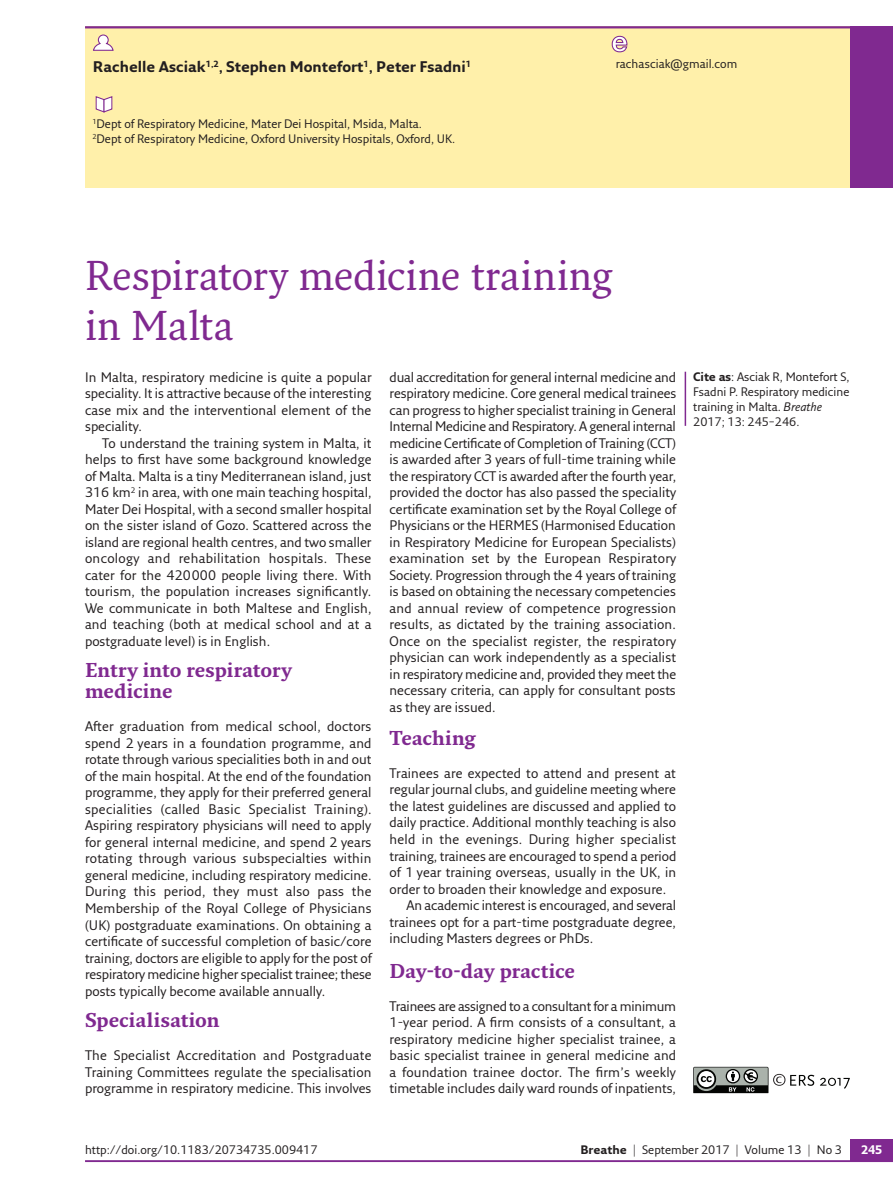
<style>
.page{position:relative;width:893px;height:1191px;background:#fff}
.page>*{position:absolute;margin:0;border:0;box-sizing:border-box;transform-origin:0 0}
.t1{font:40.5px/49.5px "Fresco Std";letter-spacing:-.005em;color:#802990}
.t2{font:700 19.5px/21px "Fresco Std";letter-spacing:-.005em;color:#802990}
.t3{font:700 15px "Fresco Sans Pro";color:#231f20}
.t4{font:13.5px/16.5px "Fresco Sans Pro";color:#231f20;text-align:justify}
.t5{font:12px/15px "Fresco Sans Pro";color:#231f20}
.t6{font:700 12px "Fresco Sans Pro";color:#fff}
.s1{font-weight:700}
.s2{font-style:italic}
</style>
<div class="page">
<hr style="left:85px;top:1160px;width:808px;height:2px;background:#802990">
<div style="left:850px;top:1138px;width:43px;height:23px;background:#802990"></div>
<div style="left:85px;top:26px;width:808px;height:162px;background:#fff0aa"></div>
<hr style="left:85px;top:26px;width:808px;height:2px;background:#802990">
<div style="left:850px;top:26px;width:43px;height:162px;background:#802990"></div>
<svg style="left:95px;top:96px;width:18px;height:17px"></svg>
<svg style="left:93px;top:34px;width:21px;height:17px"></svg>
<svg style="left:611px;top:35px;width:17px;height:18px"></svg>
<svg style="left:693px;top:1066px;width:121px;height:27px"></svg>
<svg style="left:820px;top:1077px;width:30px;height:11px"></svg>
<hr style="left:685px;top:372px;width:1px;height:54px;background:#802990">
<p class="t3" style="left:93px;top:57px;width:380px">Rachelle Asciak<sup>1,2</sup>, Stephen Montefort<sup>1</sup>, Peter Fsadni<sup>1</sup></p>
<p class="t5" style="left:616px;top:56px;width:123px">rachasciak@gmail.com</p>
<p class="t5" style="left:92px;top:116px;width:364px"><sup>1</sup>Dept of Respiratory Medicine, Mater Dei Hospital, Msida, Malta.<br><sup>2</sup>Dept of Respiratory Medicine, Oxford University Hospitals, Oxford, UK.</p>
<h1 class="t1" style="left:85px;top:250px;width:529px">Respiratory medicine training in Malta</h1>
<p class="t4" style="left:85px;top:368px;width:288px">In Malta, respiratory medicine is quite a popular speciality. It is attractive because of the interesting case mix and the interventional element of the speciality.</p>
<p class="t4" style="left:85px;top:434px;width:288px;text-indent:17px">To understand the training system in Malta, it helps to first have some background knowledge of Malta. Malta is a tiny Mediterranean island, just 316 km<sup>2</sup> in area, with one main teaching hospital, Mater Dei Hospital, with a second smaller hospital on the sister island of Gozo. Scattered across the island are regional health centres, and two smaller oncology and rehabilitation hospitals. These cater for the 420000 people living there. With tourism, the population increases significantly.<br>We communicate in both Maltese and English, and teaching (both at medical school and at a postgraduate level) is in English.</p>
<h2 class="t2" style="left:85px;top:659px;width:208px">Entry into respiratory medicine</h2>
<p class="t4" style="left:85px;top:718px;width:288px">After graduation from medical school, doctors spend 2 years in a foundation programme, and rotate through various specialities both in and out of the main hospital. At the end of the foundation programme, they apply for their preferred general specialities (called Basic Specialist Training).<br>Aspiring respiratory physicians will need to apply for general internal medicine, and spend 2 years rotating through various subspecialties within general medicine, including respiratory medicine.<br>During this period, they must also pass the Membership of the Royal College of Physicians (UK) postgraduate examinations. On obtaining a certificate of successful completion of basic/core training, doctors are eligible to apply for the post of respiratory medicine higher specialist trainee; these posts typically become available annually.</p>
<h2 class="t2" style="left:85px;top:1009px;width:136px">Specialisation</h2>
<p class="t4" style="left:85px;top:1046px;width:288px">The Specialist Accreditation and Postgraduate Training Committees regulate the specialisation programme in respiratory medicine. This involves</p>
<p class="t4" style="left:390px;top:368px;width:288px">dual accreditation for general internal medicine and respiratory medicine. Core general medical trainees can progress to higher specialist training in General Internal Medicine and Respiratory. A general internal medicine Certificate of Completion of Training (CCT) is awarded after 3 years of full-time training while the respiratory CCT is awarded after the fourth year, provided the doctor has also passed the speciality certificate examination set by the Royal College of Physicians or the HERMES (Harmonised Education in Respiratory Medicine for European Specialists) examination set by the European Respiratory Society. Progression through the 4 years of training is based on obtaining the necessary competencies and annual review of competence progression results, as dictated by the training association.<br>Once on the specialist register, the respiratory physician can work independently as a specialist in respiratory medicine and, provided they meet the necessary criteria, can apply for consultant posts as they are issued.</p>
<h2 class="t2" style="left:390px;top:727px;width:88px">Teaching</h2>
<p class="t4" style="left:390px;top:764px;width:288px">Trainees are expected to attend and present at</p>
<p class="t4" style="left:390px;top:781px;width:288px">regular journal clubs, and guideline meeting where</p>
<p class="t4" style="left:390px;top:797px;width:288px">the latest guidelines are discussed and applied to</p>
<p class="t4" style="left:390px;top:814px;width:288px">daily practice. Additional monthly teaching is also</p>
<p class="t4" style="left:390px;top:830px;width:288px">held in the evenings. During higher specialist</p>
<p class="t4" style="left:390px;top:847px;width:288px">training, trainees are encouraged to spend a period</p>
<p class="t4" style="left:390px;top:863px;width:288px">of 1 year training overseas, usually in the UK, in</p>
<p class="t4" style="left:390px;top:880px;width:278px">order to broaden their knowledge and exposure.</p>
<p class="t4" style="left:407px;top:896px;width:271px">An academic interest is encouraged, and several</p>
<p class="t4" style="left:390px;top:913px;width:288px">trainees opt for a part-time postgraduate degree,</p>
<p class="t4" style="left:390px;top:929px;width:205px">including Masters degrees or PhDs.</p>
<h2 class="t2" style="left:390px;top:959px;width:187px">Day-to-day practice</h2>
<p class="t4" style="left:390px;top:997px;width:288px">Trainees are assigned to a consultant for a minimum 1-year period. A firm consists of a consultant, a respiratory medicine higher specialist trainee, a basic specialist trainee in general medicine and a foundation trainee doctor. The firm’s weekly timetable includes daily ward rounds of inpatients,</p>
<p class="t5" style="left:693px;top:369px;width:158px"><span class="s1">Cite as</span>: Asciak R, Montefort S,<br>Fsadni P. Respiratory medicine training in Malta. <span class="s2">Breathe<br></span>2017; 13: 245–246.</p>
<p class="t5" style="left:85px;top:1142px;width:234px">http://doi.org/10.1183/20734735.009417</p>
<p class="t5" style="left:580px;top:1142px;width:263px"><span class="s1">Breathe</span> | September 2017 | Volume 13 | No 3</p>
<p class="t6" style="left:861px;top:1142px;width:23px">245</p>
</div>
